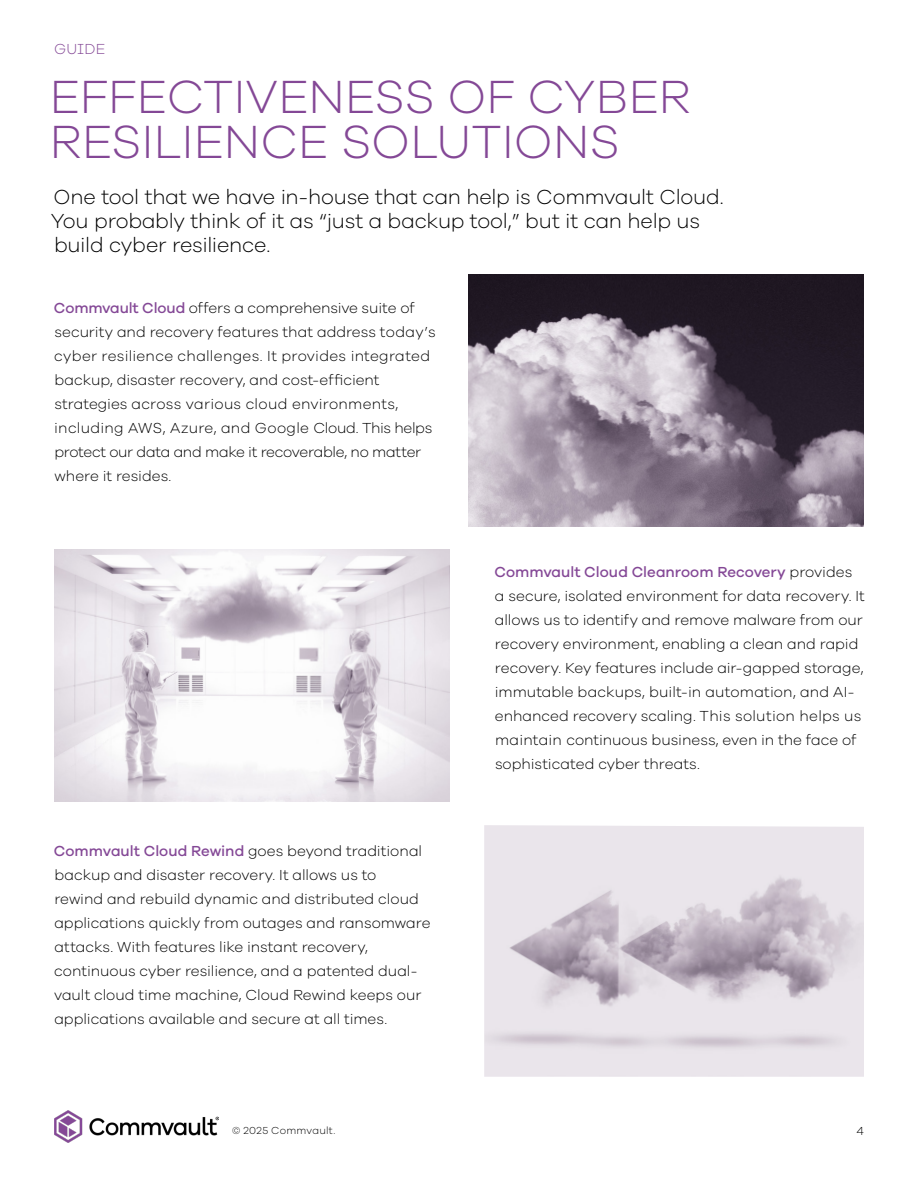
<style>
.page{position:relative;width:918px;height:1188px;background:#fff}
.page>*{position:absolute;margin:0;border:0;box-sizing:border-box;transform-origin:0 0}
.t1{font:300 48px/45px "Galano Grotesque";letter-spacing:.005em;color:#844896}
.t2{font:300 21px/24px "Galano Grotesque";letter-spacing:-.01em;color:#000}
.t3{font:300 15px/24px "Galano Grotesque";color:#000}
.t4{font:300 15px "Galano Grotesque Alt";letter-spacing:.02em;color:#844896}
.t5{font:300 12px "Galano Grotesque Alt";color:#000}
.t6{font:300 10.5px "Galano Grotesque";letter-spacing:.025em;color:#000}
.s1{font-weight:500;color:#844896}
</style>
<div class="page">
<img style="left:484px;top:825px;width:380px;height:252px">
<img style="left:468px;top:275px;width:396px;height:251px">
<img style="left:54px;top:550px;width:396px;height:251px">
<img style="left:54px;top:1110px;width:164px;height:32px">
<p class="t4" style="left:54px;top:39px;width:53px">GUIDE</p>
<h1 class="t1" style="left:50px;top:73px;width:643px">EFFECTIVENESS OF CYBER<br>RESILIENCE SOLUTIONS</h1>
<h2 class="t2" style="left:51px;top:184px;width:675px">One tool that we have in-house that can help is Commvault Cloud.<br>You probably think of it as “just a backup tool,” but it can help us build cyber resilience.</h2>
<p class="t3" style="left:54px;top:296px;width:383px"><span class="s1">Commvault Cloud</span> offers a comprehensive suite of security and recovery features that address today’s cyber resilience challenges. It provides integrated backup, disaster recovery, and cost-efficient strategies across various cloud environments, including AWS, Azure, and Google Cloud. This helps protect our data and make it recoverable, no matter where it resides.</p>
<p class="t3" style="left:54px;top:838px;width:378px"><span class="s1">Commvault Cloud Rewind</span> goes beyond traditional backup and disaster recovery. It allows us to<br>rewind and rebuild dynamic and distributed cloud applications quickly from outages and ransomware attacks. With features like instant recovery, continuous cyber resilience, and a patented dual&shy;vault cloud time machine, Cloud Rewind keeps our applications available and secure at all times.</p>
<p class="t6" style="left:232px;top:1124px;width:105px">© 2025 Commvault.</p>
<p class="t3" style="left:494px;top:559px;width:372px"><span class="s1">Commvault Cloud Cleanroom Recovery</span> provides a secure, isolated environment for data recovery. It allows us to identify and remove malware from our recovery environment, enabling a clean and rapid recovery. Key features include air-gapped storage, immutable backups, built-in automation, and AI&shy;enhanced recovery scaling. This solution helps us maintain continuous business, even in the face of sophisticated cyber threats.</p>
<p class="t5" style="left:857px;top:1123px;width:9px">4</p>
</div>
